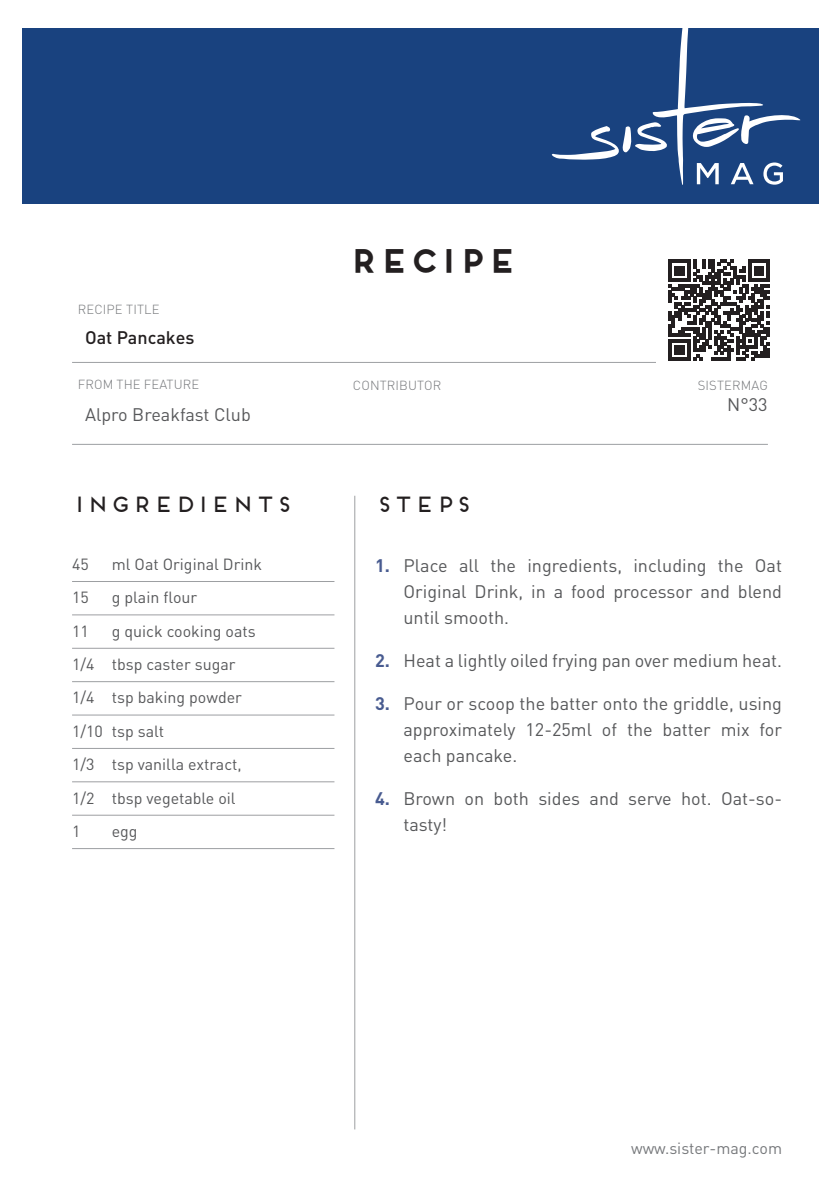
<style>
.page{position:relative;width:840px;height:1191px;background:#fff}
.page>*{position:absolute;margin:0;border:0;box-sizing:border-box;transform-origin:0 0}
.t1{font:700 31.6px "Frontage";color:#231f20}
.t2{font:22px "Frontage";color:#231f20}
.t3{font:18px/26px "DIN Pro";color:#57585a;text-align:justify}
.t4{font:500 18px "DIN Pro";color:#231f20}
.t5{font:16px/33.4px "DIN Pro";color:#57585a}
.t6{font:16px "DIN Pro";color:#76787b}
.t7{font:300 13px "DIN Pro";letter-spacing:.01em;color:#76787b}
.s1{font-weight:700;color:#485b90}
</style>
<div class="page">
<div style="left:23px;top:28px;width:795px;height:176px;background:#19427f"></div>
<hr style="left:72px;top:362px;width:695px;height:1px;background:#9d9fa2">
<hr style="left:72px;top:444px;width:695px;height:1px;background:#9d9fa2">
<hr style="left:354px;top:496px;width:1px;height:633px;background:#9d9fa2">
<div style="left:656px;top:248px;width:125px;height:141px;background:#fff"></div>
<svg style="left:668px;top:260px;width:101px;height:101px"></svg>
<svg style="left:551px;top:28px;width:248px;height:157px"></svg>
<hr style="left:72px;top:581px;width:262px;height:1px;background:#9d9fa2">
<hr style="left:72px;top:614px;width:262px;height:1px;background:#9d9fa2">
<hr style="left:72px;top:648px;width:262px;height:1px;background:#9d9fa2">
<hr style="left:72px;top:681px;width:262px;height:1px;background:#9d9fa2">
<hr style="left:72px;top:714px;width:262px;height:1px;background:#9d9fa2">
<hr style="left:72px;top:748px;width:262px;height:1px;background:#9d9fa2">
<hr style="left:72px;top:781px;width:262px;height:1px;background:#9d9fa2">
<hr style="left:72px;top:815px;width:262px;height:1px;background:#9d9fa2">
<hr style="left:72px;top:848px;width:262px;height:1px;background:#9d9fa2">
<p class="t7" style="left:78px;top:300px;width:83px">RECIPE TITLE</p>
<p class="t4" style="left:85px;top:325px;width:111px">Oat Pancakes</p>
<h1 class="t1" style="left:347px;top:241px;width:171px">RECIPE</h1>
<p class="t7" style="left:78px;top:376px;width:123px">FROM THE FEATURE</p>
<p class="t7" style="left:353px;top:376px;width:90px">CONTRIBUTOR</p>
<p class="t7" style="left:697px;top:376px;width:71px">SISTERMAG</p>
<p class="t3" style="left:726px;top:390px;width:42px">N°33</p>
<p class="t3" style="left:85px;top:400px;width:167px">Alpro Breakfast Club</p>
<p class="t2" style="left:72px;top:491px;width:222px">INGREDIENTS</p>
<p class="t2" style="left:375px;top:491px;width:98px">STEPS</p>
<p class="t5" style="left:72px;top:547px;width:18px">45</p>
<p class="t5" style="left:112px;top:547px;width:152px">ml Oat Original Drink</p>
<p class="t5" style="left:72px;top:580px;width:18px">15</p>
<p class="t5" style="left:112px;top:580px;width:87px">g plain flour</p>
<p class="t5" style="left:72px;top:613px;width:18px">11</p>
<p class="t5" style="left:72px;top:613px;width:185px;text-indent:40px">g quick cooking oats<br>1/4 tbsp caster sugar<br>1/4 tsp baking powder<br>1/10 tsp salt<br>1/3 tsp vanilla extract,<br>1/2 tbsp vegetable oil<br>1</p>
<p class="t5" style="left:112px;top:814px;width:27px">egg</p>
<p class="t3" style="left:403px;top:551px;width:380px;text-indent:-28px"><span class="s1">1.</span> Place all the ingredients, including the Oat Original Drink, in a food processor and blend until smooth.</p>
<p class="t3" style="left:375px;top:646px;width:408px"><span class="s1">2.</span> Heat a lightly oiled frying pan over medium heat.</p>
<p class="t3" style="left:403px;top:689px;width:380px;text-indent:-28px"><span class="s1">3.</span> Pour or scoop the batter onto the griddle, using approximately 12-25ml of the batter mix for each pancake.</p>
<p class="t3" style="left:403px;top:784px;width:380px;text-indent:-28px"><span class="s1">4.</span> Brown on both sides and serve hot. Oat-so&shy;tasty!</p>
<p class="t6" style="left:630px;top:1137px;width:152px">www.sister-mag.com</p>
</div>
